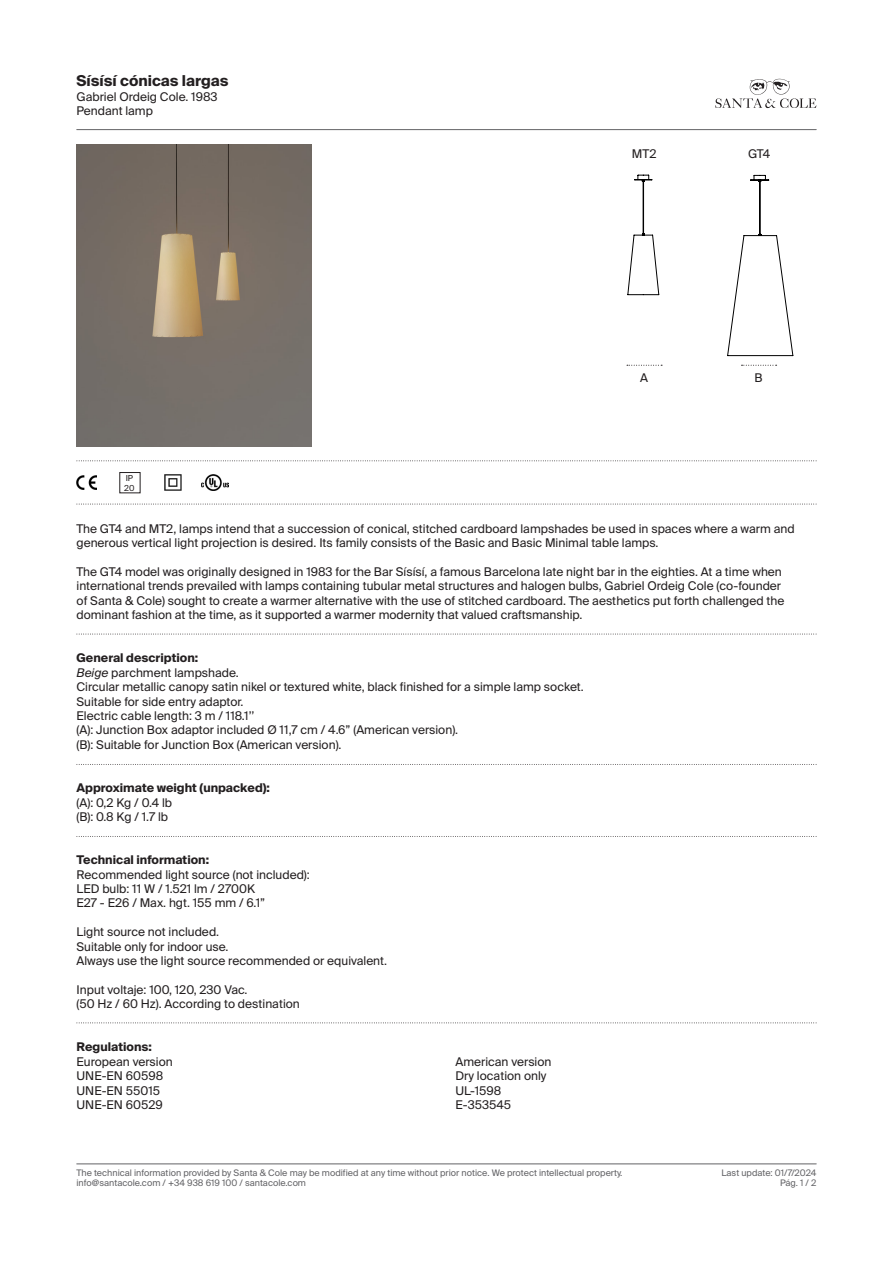
<style>
.page{position:relative;width:893px;height:1263px;background:#fff}
.page>*{position:absolute;margin:0;border:0;box-sizing:border-box;transform-origin:0 0}
.t1{font:700 15px "Suisse Intl";color:#231f20}
.t2{font:12px/14.4px "Suisse Intl";color:#231f20}
.t3{font:700 12px/14.4px "Suisse Intl";color:#231f20}
.t4{font:9px "Suisse Intl";color:#636366}
.t5{font:8.25px "Suisse Intl";color:#231f20}
.s1{font-weight:400;font-style:italic}
.s2{font-weight:400}
.s3{font-weight:700}
</style>
<div class="page">
<svg style="left:715px;top:79px;width:101px;height:29px"></svg>
<hr style="left:77px;top:129px;width:739px;height:1px;background:#636366">
<hr style="left:77px;top:1163px;width:739px;height:1px;background:#636366">
<svg style="left:77px;top:460px;width:740px;height:1px"></svg>
<svg style="left:77px;top:504px;width:740px;height:1px"></svg>
<svg style="left:77px;top:836px;width:740px;height:1px"></svg>
<svg style="left:77px;top:1022px;width:740px;height:1px"></svg>
<svg style="left:77px;top:634px;width:740px;height:1px"></svg>
<svg style="left:77px;top:764px;width:740px;height:1px"></svg>
<img style="left:77px;top:475px;width:19px;height:14px">
<img style="left:202px;top:474px;width:26px;height:16px">
<img style="left:164px;top:474px;width:17px;height:17px">
<img style="left:77px;top:144px;width:234px;height:302px">
<svg style="left:727px;top:175px;width:66px;height:181px"></svg>
<svg style="left:627px;top:175px;width:32px;height:120px"></svg>
<hr style="left:643px;top:181px;width:1px;height:53px;background:#000">
<svg style="left:627px;top:365px;width:35px;height:1px"></svg>
<svg style="left:741px;top:365px;width:36px;height:1px"></svg>
<p class="t1" style="left:77px;top:72px;width:154px">Sísísí cónicas largas</p>
<p class="t2" style="left:77px;top:89px;width:143px">Gabriel Ordeig Cole. 1983<br>Pendant lamp</p>
<p class="t5" style="left:126px;top:473px;width:9px">IP</p>
<p class="t5" style="left:124px;top:483px;width:12px">20</p>
<p class="t2" style="left:632px;top:147px;width:26px">MT2</p>
<p class="t2" style="left:640px;top:371px;width:9px">A</p>
<p class="t2" style="left:748px;top:147px;width:24px">GT4</p>
<p class="t2" style="left:754px;top:371px;width:10px">B</p>
<p class="t2" style="left:77px;top:521px;width:719px">The GT4 and MT2, lamps intend that a succession of conical, stitched cardboard lampshades be used in spaces where a warm and generous vertical light projection is desired. Its family consists of the Basic and Basic Minimal table lamps.</p>
<p class="t2" style="left:77px;top:565px;width:709px">The GT4 model was originally designed in 1983 for the Bar Sísísí, a famous Barcelona late night bar in the eighties. At a time when international trends prevailed with lamps containing tubular metal structures and halogen bulbs, Gabriel Ordeig Cole (co-founder of Santa &amp; Cole) sought to create a warmer alternative with the use of stitched cardboard. The aesthetics put forth challenged the dominant fashion at the time, as it supported a warmer modernity that valued craftsmanship.</p>
<p class="t3" style="left:77px;top:651px;width:164px">General description:<br><span class="s1">Beige</span> <span class="s2">parchment lampshade.</span></p>
<p class="t2" style="left:77px;top:680px;width:509px">Circular metallic canopy satin nikel or textured white, black finished for a simple lamp socket.</p>
<p class="t2" style="left:77px;top:694px;width:169px">Suitable for side entry adaptor.</p>
<p class="t2" style="left:77px;top:709px;width:180px">Electric cable length: 3 m / 118.1’’</p>
<p class="t2" style="left:77px;top:723px;width:383px">(A): Junction Box adaptor included Ø 11,7 cm / 4.6” (American version).</p>
<p class="t2" style="left:77px;top:737px;width:266px">(B): Suitable for Junction Box (American version).</p>
<p class="t3" style="left:77px;top:781px;width:195px">Approximate weight (unpacked):</p>
<p class="t2" style="left:77px;top:795px;width:97px">(A): 0,2 Kg / 0.4 lb</p>
<p class="t2" style="left:77px;top:809px;width:93px">(B): 0.8 Kg / 1.7 lb</p>
<p class="t3" style="left:77px;top:853px;width:134px">Technical information:</p>
<p class="t2" style="left:77px;top:867px;width:235px">Recommended light source (not included):</p>
<p class="t2" style="left:77px;top:881px;width:180px">LED bulb: 11 W / 1.521 lm / 2700K</p>
<p class="t2" style="left:77px;top:896px;width:190px">E27 - E26 / Max. hgt. 155 mm / 6.1”</p>
<p class="t2" style="left:77px;top:925px;width:144px">Light source not included.</p>
<p class="t2" style="left:77px;top:939px;width:154px">Suitable only for indoor use.</p>
<p class="t2" style="left:77px;top:953px;width:312px">Always use the light source recommended or equivalent.</p>
<p class="t2" style="left:77px;top:982px;width:225px">Input voltaje: 100, 120, 230 Vac.<br>(50 Hz / 60 Hz). According to destination</p>
<p class="t2" style="left:77px;top:1040px;width:98px"><span class="s3">Regulations:<br></span>European version<br>UNE-EN 60598<br>UNE-EN 55015</p>
<p class="t2" style="left:77px;top:1097px;width:88px">UNE-EN 60529</p>
<p class="t2" style="left:455px;top:1054px;width:97px">American version</p>
<p class="t2" style="left:455px;top:1069px;width:92px">Dry location only</p>
<p class="t2" style="left:455px;top:1083px;width:47px">UL-1598</p>
<p class="t2" style="left:455px;top:1097px;width:57px">E-353545</p>
<p class="t4" style="left:77px;top:1167px;width:547px">The technical information provided by Santa &amp; Cole may be modified at any time without prior notice. We protect intellectual property.</p>
<p class="t4" style="left:721px;top:1167px;width:96px">Last update: 01/7/2024</p>
<p class="t4" style="left:77px;top:1178px;width:231px">info@santacole.com / +34 938 619 100 / santacole.com</p>
<p class="t4" style="left:780px;top:1178px;width:38px">Pág. 1 / 2</p>
</div>
